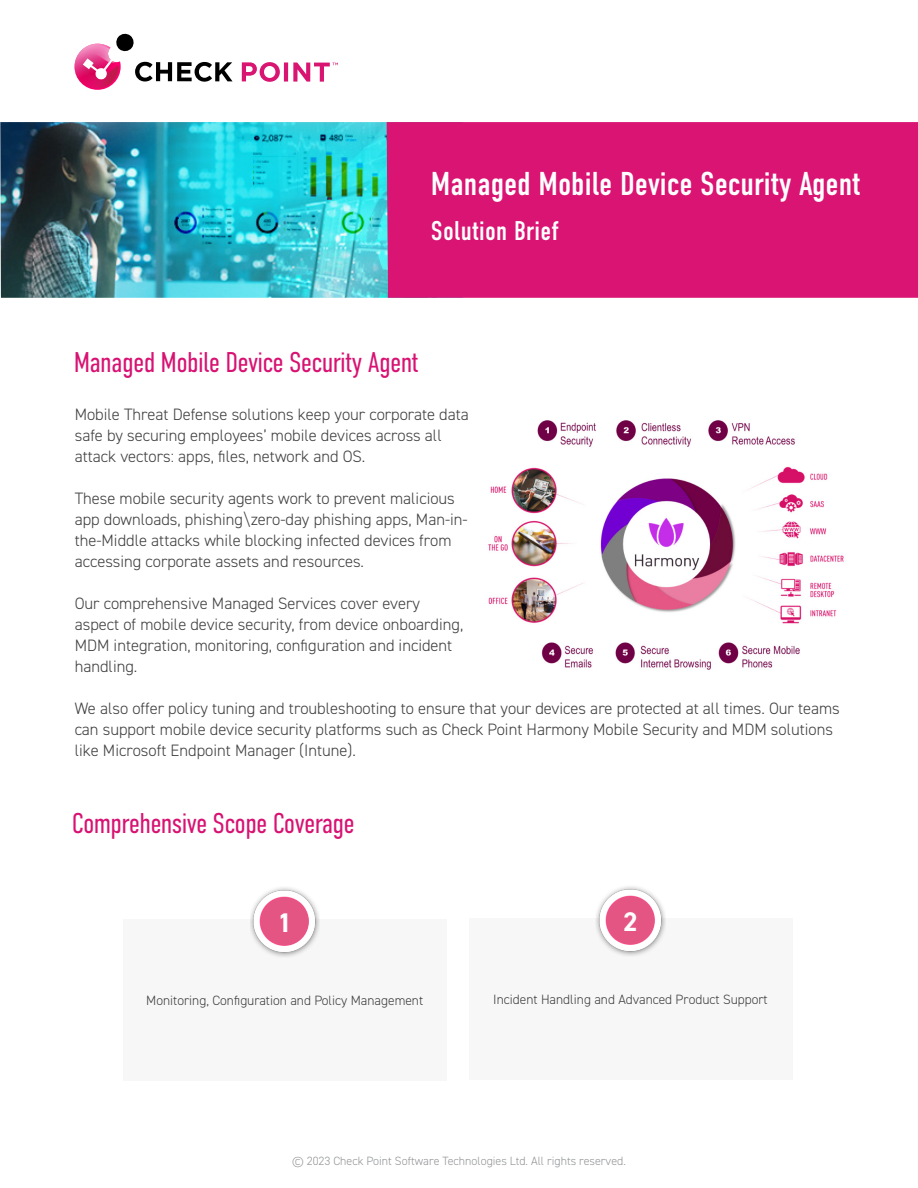
<style>
.page{position:relative;width:918px;height:1188px;background:#fff}
.page>*{position:absolute;margin:0;border:0;box-sizing:border-box;transform-origin:0 0}
.Header_1{font:33px "DIN Condensed";color:#fff}
.Body_Copy{font:300 28.5px "DIN Condensed";letter-spacing:-.025em;color:#d81272}
.Header_1-2{font:27px "DIN Condensed";letter-spacing:.01em;color:#fff}
.t1{font:700 27px "DIN2014";color:#fff}
.Body_Copy-2{font:300 16.5px/21px "DIN2014";color:#3e3e3f}
.Bullets_list{font:300 13.5px "DIN2014";color:#3e3e3f}
.t2{font:300 12px "DIN2014";color:#939598}
</style>
<div class="page">
<svg style="left:242px;top:62px;width:38px;height:20px"></svg>
<hr style="left:284px;top:62px;width:4px;height:20px;background:#d91572">
<svg style="left:74px;top:33px;width:159px;height:57px"></svg>
<svg style="left:293px;top:63px;width:45px;height:19px"></svg>
<img style="left:0;top:122px;width:387px;height:176px">
<div style="left:387px;top:122px;width:531px;height:176px;background:#d91473"></div>
<div style="left:469px;top:918px;width:324px;height:162px;background:#f7f7f7"></div>
<div style="left:123px;top:919px;width:324px;height:162px;background:#f7f7f7"></div>
<img style="left:250px;top:887px;width:69px;height:70px">
<div style="left:261px;top:898px;width:48px;height:47px;background:#e55584;border-radius:50%"></div>
<img style="left:596px;top:886px;width:69px;height:70px">
<div style="left:607px;top:897px;width:47px;height:47px;background:#e55584;border-radius:50%"></div>
<img style="left:488px;top:420px;width:356px;height:250px">
<p class="Header_1" style="left:431px;top:165px;width:431px">Managed Mobile Device Security Agent</p>
<p class="Header_1-2" style="left:431px;top:215px;width:129px">Solution Brief</p>
<p class="Body_Copy" style="left:74px;top:346px;width:347px">Managed Mobile Device Security Agent</p>
<p class="Body_Copy-2" style="left:75px;top:404px;width:396px">Mobile Threat Defense solutions keep your corporate data safe by securing employees’ mobile devices across all attack vectors: apps, files, network and OS.</p>
<p class="Body_Copy-2" style="left:75px;top:488px;width:394px">These mobile security agents work to prevent malicious app downloads, phishing\zero-day phishing apps, Man-in&shy;the-Middle attacks while blocking infected devices from accessing corporate assets and resources.</p>
<p class="Body_Copy-2" style="left:75px;top:593px;width:390px">Our comprehensive Managed Services cover every aspect of mobile device security, from device onboarding, MDM integration, monitoring, configuration and incident handling.</p>
<p class="Body_Copy-2" style="left:75px;top:698px;width:767px">We also offer policy tuning and troubleshooting to ensure that your devices are protected at all times. Our teams can support mobile device security platforms such as Check Point Harmony Mobile Security and MDM solutions like Microsoft Endpoint Manager (Intune).</p>
<p class="Body_Copy" style="left:72px;top:807px;width:284px">Comprehensive Scope Coverage</p>
<p class="t1" style="left:277px;top:905px;width:16px">1</p>
<p class="t1" style="left:623px;top:904px;width:16px">2</p>
<p class="Bullets_list" style="left:146px;top:992px;width:278px">Monitoring, Configuration and Policy Management</p>
<p class="Bullets_list" style="left:493px;top:991px;width:276px">Incident Handling and Advanced Product Support</p>
<p class="t2" style="left:292px;top:1153px;width:335px">© 2023 Check Point Software Technologies Ltd. All rights reserved.</p>
</div>
